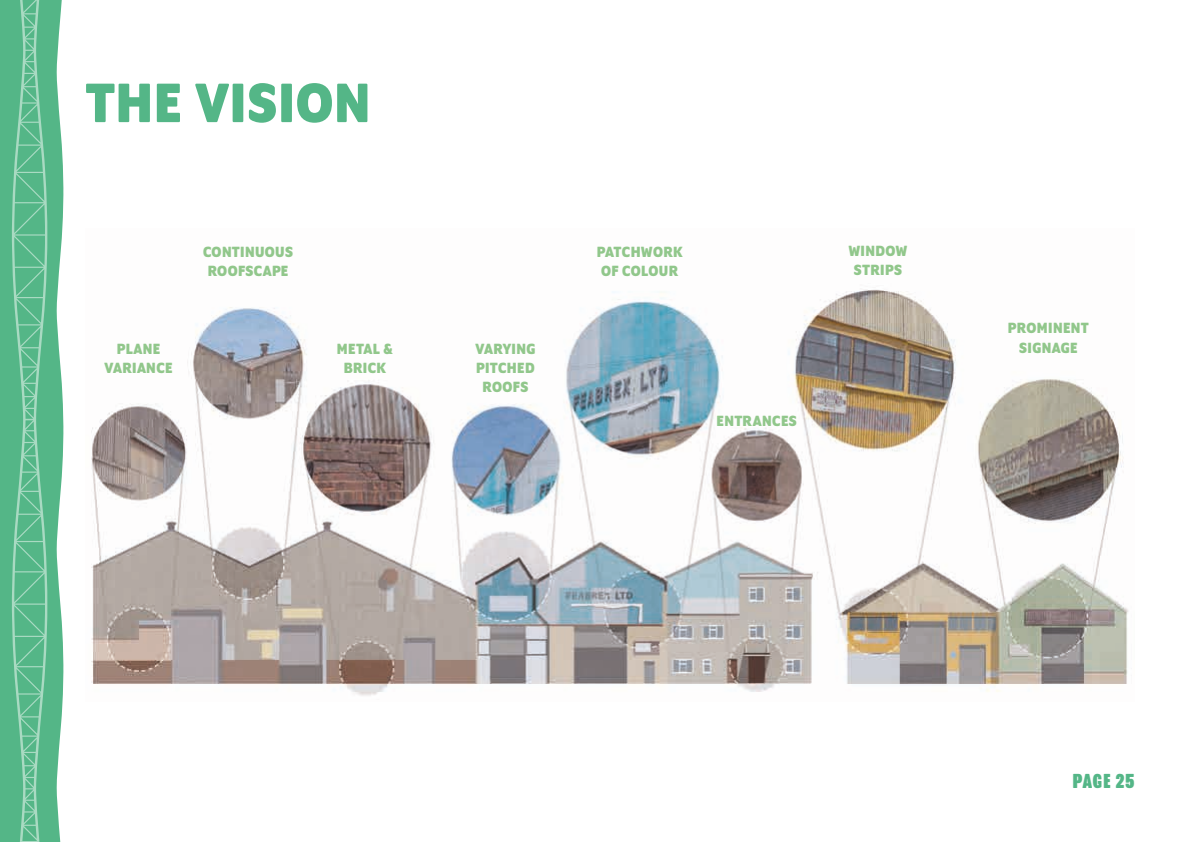
<style>
.page{position:relative;width:1191px;height:842px;background:#fff}
.page>*{position:absolute;margin:0;border:0;box-sizing:border-box;transform-origin:0 0}
.t1{font:700 60px "Program OT";letter-spacing:.015em;color:#54b687}
.t2{font:900 22px "Program Nar OT";letter-spacing:.045em;color:#54b687}
.t3{font:700 16px/19.2px "Program OT";letter-spacing:.025em;color:#91c78b;text-align:center}
</style>
<div class="page">
<svg style="left:0;top:0;width:64px;height:842px;fill:#54b687"></svg>
<svg style="left:12px;top:0;width:35px;height:842px"></svg>
<img style="left:91px;top:289px;width:1038px;height:407px">
<h1 class="t1" style="left:85px;top:68px;width:287px">THE VISION</h1>
<p class="t3" style="left:104px;top:339px;width:70px">PLANE<br>VARIANCE</p>
<p class="t3" style="left:203px;top:242px;width:91px;text-align:left">CONTINUOUS<br>ROOFSCAPE</p>
<p class="t3" style="left:596px;top:242px;width:87px;text-align:left">PATCHWORK<br>OF COLOUR</p>
<p class="t3" style="left:848px;top:241px;width:61px">WINDOW<br>STRIPS</p>
<p class="t3" style="left:337px;top:339px;width:57px">METAL &amp;<br>BRICK</p>
<p class="t3" style="left:475px;top:339px;width:62px">VARYING<br>PITCHED<br>ROOFS</p>
<p class="t3" style="left:716px;top:411px;width:82px">ENTRANCES</p>
<p class="t3" style="left:1008px;top:318px;width:82px">PROMINENT<br>SIGNAGE</p>
<h2 class="t2" style="left:1072px;top:768px;width:63px">PAGE 25</h2>
</div>
